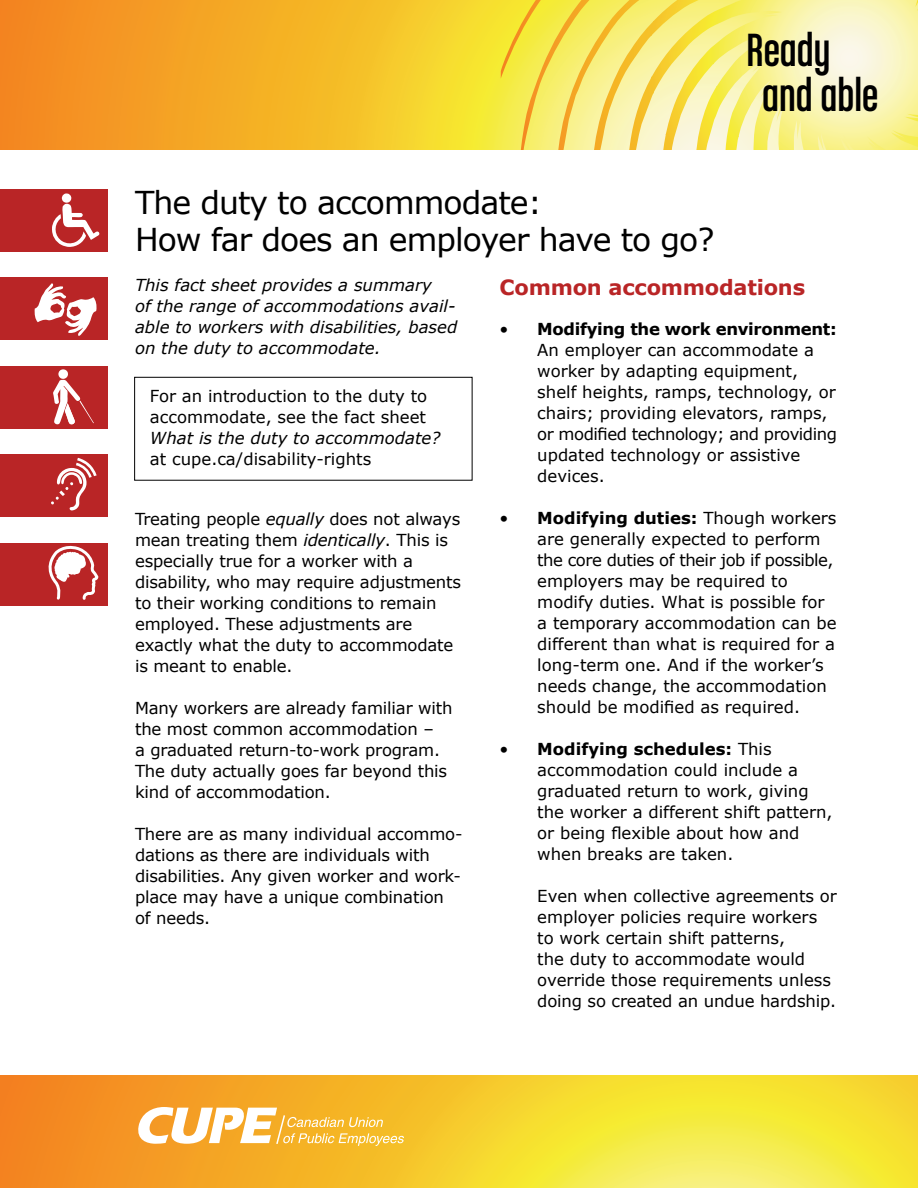
<style>
.page{position:relative;width:918px;height:1188px;background:#fff}
.page>*{position:absolute;margin:0;border:0;box-sizing:border-box;transform-origin:0 0}
.t1{font:49.5px/45px "Chalet Comprime Cologne Eighty";color:#000}
.t2{font:31.5px/37.5px "Verdana";letter-spacing:-.03em;color:#000}
.t3{font:700 21px "Verdana";letter-spacing:-.01em;color:#b92526}
.t4{font:16.5px/21px "Verdana";color:#000}
.t5{font:italic 16.5px/21px "Verdana";color:#000}
.s1{font-style:italic}
.s2{font-weight:700}
</style>
<div class="page">
<svg style="left:0;top:1076px;width:918px;height:112px;background:#f5c731"></svg>
<svg style="left:0;top:0;width:624px;height:150px;background:#f5b42b"></svg>
<svg style="left:624px;top:0;width:294px;height:150px;background:#f8f09d"></svg>
<svg style="left:501px;top:0;width:91px;height:150px;background:#f5e355"></svg>
<div style="left:0;top:543px;width:108px;height:62px;background:#b92526"></div>
<div style="left:0;top:455px;width:108px;height:62px;background:#b92526"></div>
<div style="left:0;top:366px;width:108px;height:63px;background:#b92526"></div>
<div style="left:0;top:278px;width:108px;height:62px;background:#b92526"></div>
<div style="left:0;top:189px;width:108px;height:63px;background:#b92526"></div>
<svg style="left:52px;top:193px;width:48px;height:54px"></svg>
<svg style="left:51px;top:458px;width:46px;height:52px"></svg>
<svg style="left:34px;top:283px;width:63px;height:53px"></svg>
<svg style="left:48px;top:545px;width:49px;height:55px"></svg>
<svg style="left:53px;top:369px;width:41px;height:56px"></svg>
<svg style="left:136px;top:1107px;width:268px;height:39px"></svg>
<div style="left:134px;top:377px;width:338px;height:104px;border:1px solid #000"></div>
<h2 class="t2" style="left:135px;top:183px;width:581px">The duty to accommodate:<br>How far does an employer have to go?</h2>
<h1 class="t1" style="left:762px;top:26px;width:118px;text-indent:-16px">Ready and able</h1>
<p class="t5" style="left:135px;top:274px;width:324px">This fact sheet provides a summary<br>of the range of accommodations avail&shy;able to workers with disabilities, based on the duty to accommodate.</p>
<p class="t4" style="left:150px;top:385px;width:279px">For an introduction to the duty to accommodate, see the fact sheet</p>
<p class="t5" style="left:150px;top:427px;width:292px">What is the duty to accommodate?</p>
<p class="t4" style="left:150px;top:448px;width:223px">at cupe.ca/disability-rights</p>
<p class="t4" style="left:135px;top:508px;width:328px">Treating people <span class="s1">equally</span> does not always mean treating them <span class="s1">identically</span>. This is especially true for a worker with a disability, who may require adjustments to their working conditions to remain employed. These adjustments are exactly what the duty to accommodate is meant to enable.</p>
<p class="t4" style="left:135px;top:697px;width:319px">Many workers are already familiar with the most common accommodation –<br>a graduated return-to-work program.<br>The duty actually goes far beyond this kind of accommodation.</p>
<p class="t4" style="left:135px;top:823px;width:329px">There are as many individual accommo&shy;dations as there are individuals with disabilities. Any given worker and work&shy;place may have a unique combination of needs.</p>
<p class="t3" style="left:500px;top:274px;width:307px">Common accommodations</p>
<p class="t4" style="left:537px;top:318px;width:301px;text-indent:-38px">• <span class="s2">Modifying the work environment:<br></span>An employer can accommodate a worker by adapting equipment, shelf heights, ramps, technology, or chairs; providing elevators, ramps, or modified technology; and providing updated technology or assistive devices.</p>
<p class="t4" style="left:537px;top:507px;width:301px;text-indent:-38px">• <span class="s2">Modifying duties:</span> Though workers are generally expected to perform the core duties of their job if possible, employers may be required to modify duties. What is possible for a temporary accommodation can be different than what is required for a long-term one. And if the worker’s needs change, the accommodation should be modified as required.</p>
<p class="t4" style="left:537px;top:738px;width:297px;text-indent:-38px">• <span class="s2">Modifying schedules:</span> This accommodation could include a graduated return to work, giving the worker a different shift pattern, or being flexible about how and when breaks are taken.</p>
<p class="t4" style="left:537px;top:885px;width:301px">Even when collective agreements or employer policies require workers to work certain shift patterns,<br>the duty to accommodate would override those requirements unless doing so created an undue hardship.</p>
</div>
